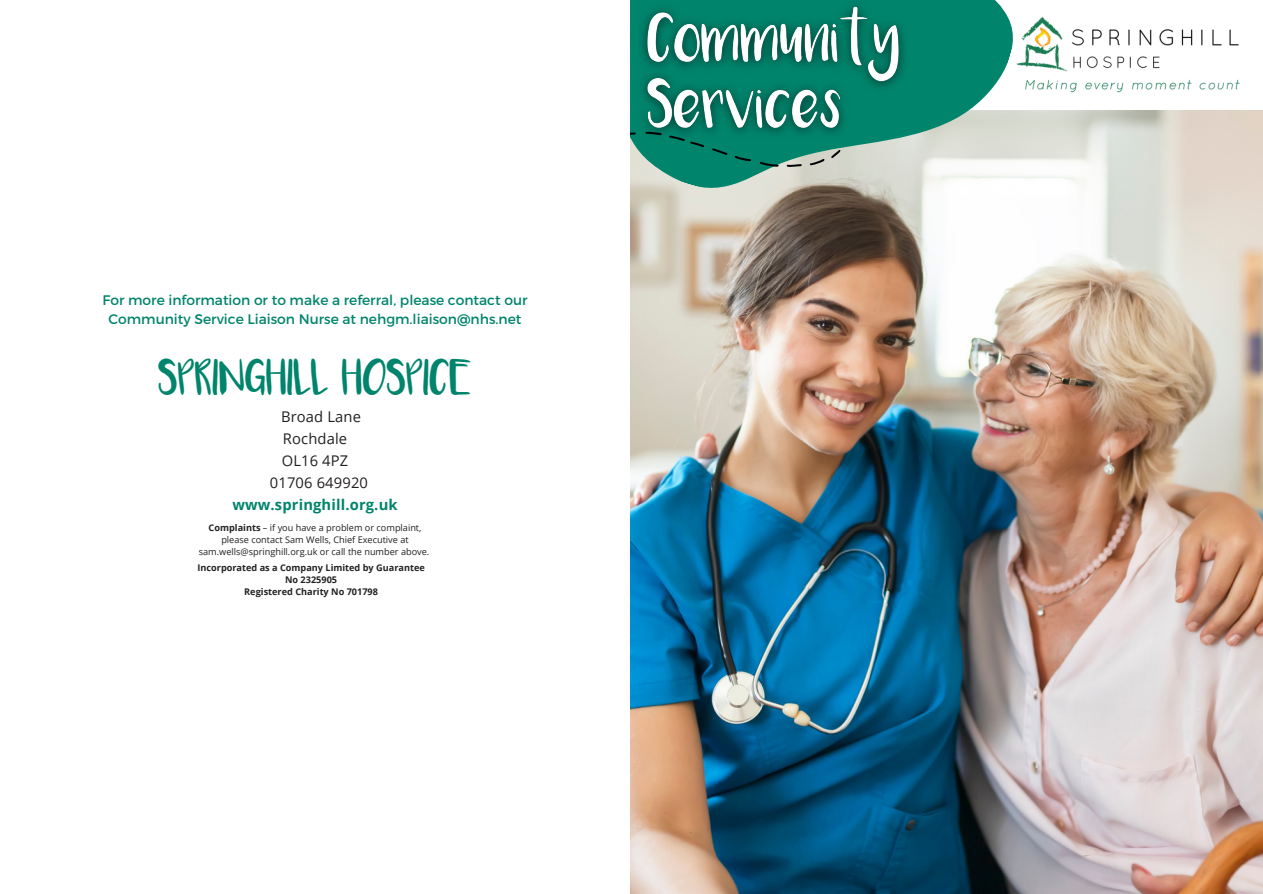
<style>
.page{position:relative;width:1263px;height:894px;background:#fff}
.page>*{position:absolute;margin:0;border:0;box-sizing:border-box;transform-origin:0 0}
.t1{font:27px "Luna";letter-spacing:.01em;color:#00846c}
.t2{font:14.7px/21.9px "Open Sans";letter-spacing:.01em;color:#231f20;text-align:center}
.t3{font:700 14.7px "Open Sans";letter-spacing:.01em;color:#00846c}
.t4{font:13.8px/18.9px "Montserrat";color:#00846c;text-align:center}
.t5{font:9.15px/12.1px "Open Sans";color:#222;text-align:center}
.t6{font:700 9.15px/12.1px "Open Sans";color:#222;text-align:center}
.s1{font-weight:700}
</style>
<div class="page">
<img style="left:630px;top:110px;width:632px;height:783px">
<svg style="left:841px;top:0;width:231px;height:260px"></svg>
<img style="left:630px;top:0;width:306px;height:166px">
<svg style="left:630px;top:22px;width:211px;height:270px;background:#6b9a8a"></svg>
<img style="left:1007px;top:11px;width:233px;height:87px">
<h3 class="t4" style="left:103px;top:290px;width:426px">For more information or to make a referral, please contact our<br>Community Service Liaison Nurse at nehgm.liaison@nhs.net</h3>
<h1 class="t1" style="left:158px;top:370px;width:315px">SPRINGHILL HOSPICE</h1>
<h2 class="t2" style="left:270px;top:405px;width:100px">Broad Lane<br>Rochdale<br>OL16 4PZ<br>01706 649920</h2>
<h2 class="t3" style="left:232px;top:494px;width:167px">www.springhill.org.uk</h2>
<p class="t5" style="left:199px;top:521px;width:232px"><span class="s1">Complaints</span> – if you have a problem or complaint, please contact Sam Wells, Chief Executive at sam.wells@springhill.org.uk or call the number above.</p>
<p class="t6" style="left:197px;top:561px;width:229px">Incorporated as a Company Limited by Guarantee<br>No 2325905<br>Registered Charity No 701798</p>
</div>
